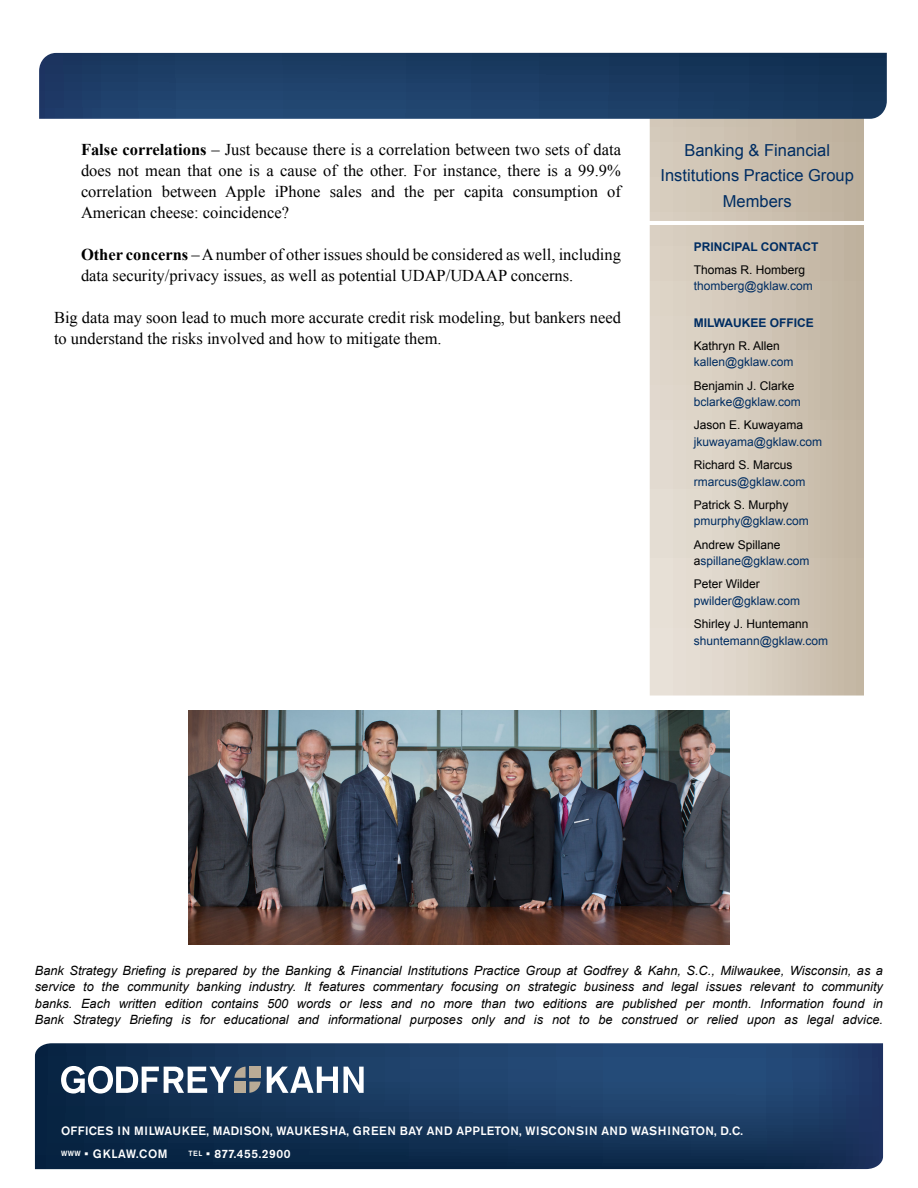
<style>
.page{position:relative;width:918px;height:1188px;background:#fff}
.page>*{position:absolute;margin:0;border:0;box-sizing:border-box;transform-origin:0 0}
.t1{font:16.5px/21px "Times New Roman";color:#000}
.t2{font:16.5px/25.5px "Arial";color:#002d62;text-align:center}
.t3{font:italic 12.75px/16.5px "Arial";color:#000;text-align:justify}
.t4{font:12px/16.5px "Arial";color:#002d62}
.t5{font:12px "Arial";color:#000}
.t6{font:500 12px/22.5px "Akzidenz Grotesk Std";letter-spacing:.04em;color:#fff}
.t7{font:700 12px "Arial";color:#002d62}
.s1{font-weight:700}
.s2{color:#000}
.s3{font-size:7.5px}
</style>
<div class="page">
<svg style="left:35px;top:1043px;width:848px;height:126px;background:#17375d"></svg>
<svg style="left:267px;top:1067px;width:71px;height:26px"></svg>
<svg style="left:344px;top:1067px;width:20px;height:26px"></svg>
<svg style="left:61px;top:1066px;width:200px;height:28px"></svg>
<div style="left:249px;top:1067px;width:12px;height:11px;background:#b9ab96"></div>
<div style="left:234px;top:1082px;width:12px;height:11px;background:#b9ab96"></div>
<img style="left:188px;top:710px;width:542px;height:235px">
<svg style="left:650px;top:119px;width:214px;height:577px;background:#d2c7b8"></svg>
<hr style="left:648px;top:221px;width:239px;height:4px;background:#fff">
<svg style="left:39px;top:53px;width:848px;height:66px;background:#1c3d65"></svg>
<p class="t1" style="left:81px;top:139px;width:542px;text-align:justify"><span class="s1">False correlations</span> – Just because there is a correlation between two sets of data does not mean that one is a cause of the other. For instance, there is a 99.9% correlation between Apple iPhone sales and the per capita consumption of American cheese: coincidence?</p>
<p class="t1" style="left:81px;top:244px;width:542px"><span class="s1">Other concerns</span> – A number of other issues should be considered as well, including data security/privacy issues, as well as potential UDAP/UDAAP concerns.</p>
<p class="t1" style="left:54px;top:307px;width:569px">Big data may soon lead to much more accurate credit risk modeling, but bankers need to understand the risks involved and how to mitigate them.</p>
<p class="t2" style="left:660px;top:138px;width:195px">Banking &amp; Financial<br>Institutions Practice Group<br>Members</p>
<p class="t7" style="left:694px;top:238px;width:126px">PRINCIPAL CONTACT</p>
<p class="t5" style="left:694px;top:262px;width:113px">Thomas R. Homberg</p>
<p class="t4" style="left:694px;top:278px;width:120px">thomberg@gklaw.com</p>
<p class="t7" style="left:694px;top:315px;width:121px">MILWAUKEE OFFICE</p>
<p class="t5" style="left:694px;top:338px;width:88px">Kathryn R. Allen</p>
<p class="t4" style="left:694px;top:354px;width:101px">kallen@gklaw.com</p>
<p class="t5" style="left:694px;top:378px;width:102px">Benjamin J. Clarke</p>
<p class="t4" style="left:694px;top:394px;width:108px">bclarke@gklaw.com</p>
<p class="t5" style="left:694px;top:417px;width:111px">Jason E. Kuwayama</p>
<p class="t4" style="left:694px;top:434px;width:130px">jkuwayama@gklaw.com</p>
<p class="t5" style="left:694px;top:457px;width:100px">Richard S. Marcus</p>
<p class="t4" style="left:694px;top:473px;width:113px">rmarcus@gklaw.com</p>
<p class="t5" style="left:694px;top:497px;width:96px">Patrick S. Murphy</p>
<p class="t4" style="left:694px;top:513px;width:116px">pmurphy@gklaw.com</p>
<p class="t4" style="left:694px;top:536px;width:117px"><span class="s2">Andrew Spillane a</span>spillane@gklaw.com</p>
<p class="t5" style="left:694px;top:576px;width:68px">Peter Wilder</p>
<p class="t4" style="left:694px;top:593px;width:108px">pwilder@gklaw.com</p>
<p class="t5" style="left:694px;top:616px;width:116px">Shirley J. Huntemann</p>
<p class="t4" style="left:694px;top:632px;width:136px">shuntemann@gklaw.com</p>
<p class="t3" style="left:35px;top:962px;width:850px">Bank Strategy Briefing is prepared by the Banking &amp; Financial Institutions Practice Group at Godfrey &amp; Kahn, S.C., Milwaukee, Wisconsin, as a service to the community banking industry. It features commentary focusing on strategic business and legal issues relevant to community banks. Each written edition contains 500 words or less and no more than two editions are published per month. Information found in Bank Strategy Briefing is for educational and informational purposes only and is not to be construed or relied upon as legal advice.</p>
<p class="t6" style="left:61px;top:1120px;width:683px">OFFICES IN MILWAUKEE, MADISON, WAUKESHA, GREEN BAY AND APPLETON, WISCONSIN AND WASHINGTON, D.C.<br><span class="s3">WWW</span> • GKLAW.COM</p>
<p class="t6" style="left:189px;top:1142px;width:103px"><span class="s3">TEL</span> • 877.455.2900</p>
</div>
